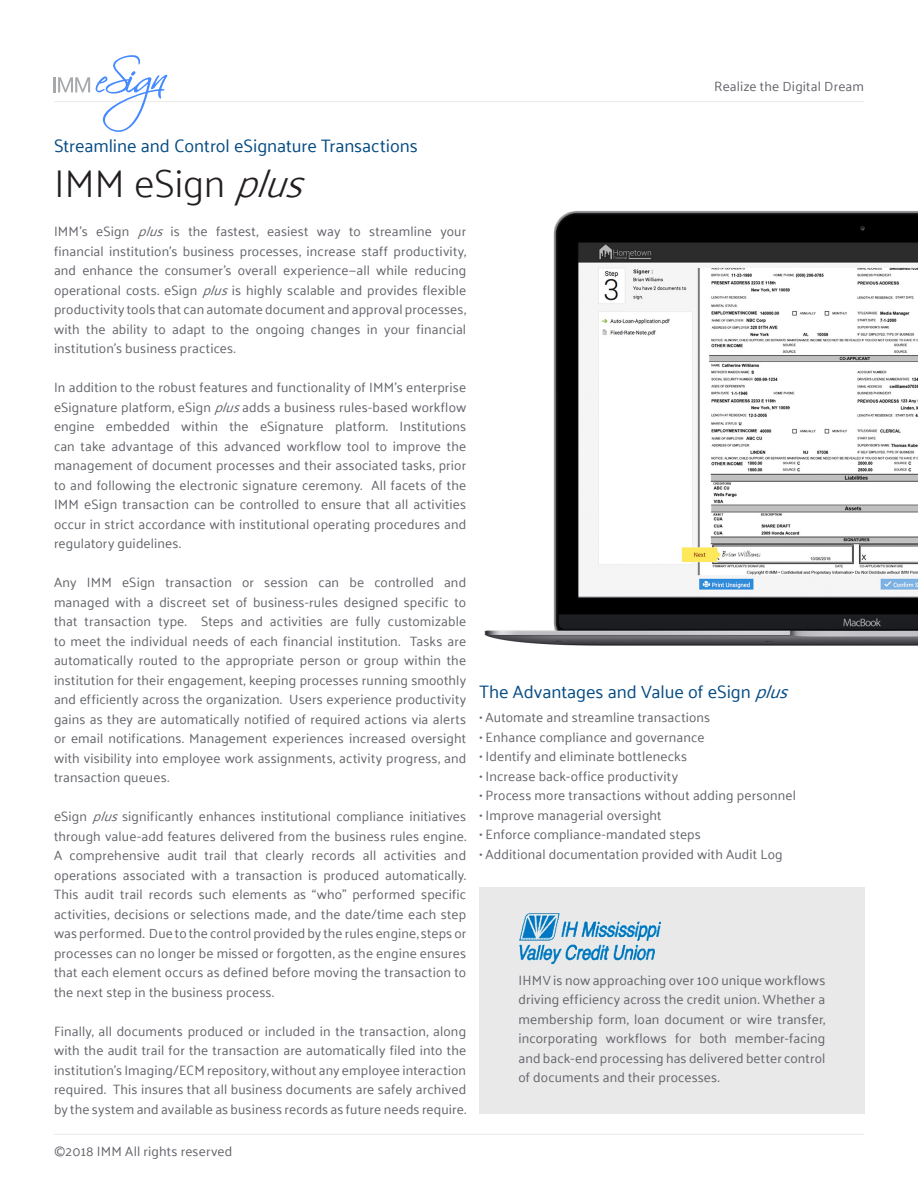
<style>
.page{position:relative;width:918px;height:1188px;background:#fff}
.page>*{position:absolute;margin:0;border:0;box-sizing:border-box;transform-origin:0 0}
.t1{font:300 39px "Palanquin";letter-spacing:-.01em;color:#231f20}
.Body_Header{font:18px "Palanquin";letter-spacing:-.005em;color:#054b83}
.Body{font:13.5px/19.5px "Palanquin";letter-spacing:.01em;color:#63656b;text-align:justify}
.s1{font-style:italic}
</style>
<div class="page">
<img style="left:484px;top:211px;width:434px;height:435px">
<div style="left:479px;top:887px;width:385px;height:227px;background:#e9e9e9"></div>
<img style="left:519px;top:913px;width:143px;height:52px">
<hr style="left:54px;top:101px;width:810px;height:1px;background:#ebebea">
<svg style="left:54px;top:77px;width:36px;height:15px"></svg>
<svg style="left:96px;top:55px;width:71px;height:77px"></svg>
<hr style="left:54px;top:1134px;width:810px;height:1px;background:#ebebea">
<p class="Body" style="left:714px;top:77px;width:151px">Realize the Digital Dream</p>
<p class="Body_Header" style="left:54px;top:135px;width:365px">Streamline and Control eSignature Transactions</p>
<p class="t1" style="left:54px;top:161px;width:273px">IMM eSign <span class="s1">plus</span></p>
<p class="Body" style="left:54px;top:222px;width:414px">IMM’s eSign <span class="s1">plus</span>is the fastest, easiest way to streamline your financial institution’s business processes, increase staff productivity, and enhance the consumer’s overall experience—all while reducing operational costs. eSign <span class="s1">plus</span>is highly scalable and provides flexible productivity tools that can automate document and approval processes, with the ability to adapt to the ongoing changes in your financial institution’s business practices.</p>
<p class="Body" style="left:54px;top:378px;width:414px">In addition to the robust features and functionality of IMM’s enterprise eSignature platform, eSign <span class="s1">plus</span>adds a business rules-based workflow engine embedded within the eSignature platform. Institutions can take advantage of this advanced workflow tool to improve the management of document processes and their associated tasks, prior to and following the electronic signature ceremony. All facets of the IMM eSign transaction can be controlled to ensure that all activities occur in strict accordance with institutional operating procedures and regulatory guidelines.</p>
<p class="Body" style="left:54px;top:573px;width:414px">Any IMM eSign transaction or session can be controlled and managed with a discreet set of business-rules designed specific to that transaction type. Steps and activities are fully customizable to meet the individual needs of each financial institution. Tasks are automatically routed to the appropriate person or group within the institution for their engagement, keeping processes running smoothly and efficiently across the organization. Users experience productivity gains as they are automatically notified of required actions via alerts or email notifications. Management experiences increased oversight with visibility into employee work assignments, activity progress, and transaction queues.</p>
<p class="Body" style="left:54px;top:807px;width:414px">eSign <span class="s1">plus</span>significantly enhances institutional compliance initiatives through value-add features delivered from the business rules engine.<br>A comprehensive audit trail that clearly records all activities and operations associated with a transaction is produced automatically.<br>This audit trail records such elements as “who” performed specific activities, decisions or selections made, and the date/time each step was performed. Due to the control provided by the rules engine, steps or processes can no longer be missed or forgotten, as the engine ensures that each element occurs as defined before moving the transaction to the next step in the business process.</p>
<p class="Body" style="left:54px;top:1021px;width:414px">Finally, all documents produced or included in the transaction, along with the audit trail for the transaction are automatically filed into the institution’s Imaging/ECM repository, without any employee interaction required. This insures that all business documents are safely archived by the system and available as business records as future needs require.</p>
<p class="Body" style="left:54px;top:1141px;width:180px">©2018 IMM All rights reserved</p>
<p class="Body_Header" style="left:479px;top:681px;width:320px">The Advantages and Value of eSign <span class="s1">plus</span></p>
<p class="Body" style="left:479px;top:708px;width:232px">• Automate and streamline transactions</p>
<p class="Body" style="left:479px;top:727px;width:227px">• Enhance compliance and governance</p>
<p class="Body" style="left:479px;top:747px;width:209px">• Identify and eliminate bottlenecks</p>
<p class="Body" style="left:479px;top:766px;width:200px">• Increase back-office productivity</p>
<p class="Body" style="left:479px;top:786px;width:318px">• Process more transactions without adding personnel</p>
<p class="Body" style="left:479px;top:805px;width:184px">• Improve managerial oversight</p>
<p class="Body" style="left:479px;top:825px;width:223px">• Enforce compliance-mandated steps</p>
<p class="Body" style="left:479px;top:844px;width:305px">• Additional documentation provided with Audit Log</p>
<p class="Body" style="left:518px;top:970px;width:308px">IHMV is now approaching over 100 unique workflows driving efficiency across the credit union. Whether a membership form, loan document or wire transfer, incorporating workflows for both member-facing and back-end processing has delivered better control of documents and their processes.</p>
</div>
